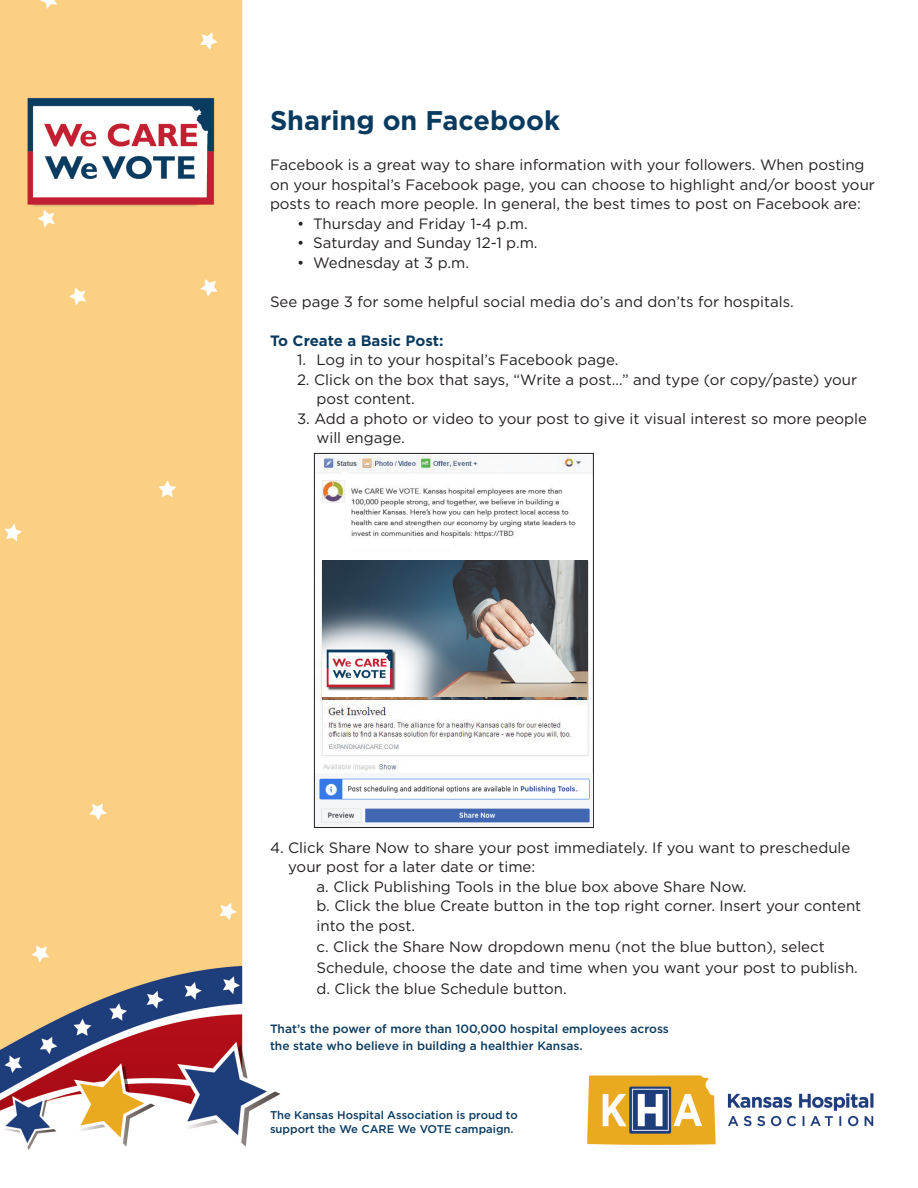
<style>
.page{position:relative;width:918px;height:1188px;background:#fff}
.page>*{position:absolute;margin:0;border:0;box-sizing:border-box;transform-origin:0 0}
.t1{font:700 27px "Gotham";color:#093a5f}
.t2{font:15px/19.5px "Gotham";color:#231f20}
.t3{font:700 15px "Gotham";color:#093a5f}
.t4{font:500 12px/16.5px "Gotham";color:#093a5f}
.t5{font:500 11.25px/13.5px "Gotham";color:#093a5f}
</style>
<div class="page">
<img style="left:0;top:0;width:874px;height:1150px">
<img style="left:316px;top:455px;width:276px;height:319px">
<div style="left:314px;top:453px;width:280px;height:375px;border:1px solid #231f20"></div>
<img style="left:322px;top:561px;width:265px;height:136px">
<img style="left:315px;top:774px;width:277px;height:52px">
<p class="t1" style="left:270px;top:102px;width:292px">Sharing on Facebook</p>
<p class="t2" style="left:270px;top:155px;width:606px">Facebook is a great way to share information with your followers. When posting on your hospital’s Facebook page, you can choose to highlight and/or boost your posts to reach more people. In general, the best times to post on Facebook are:</p>
<p class="t2" style="left:297px;top:213px;width:232px">• Thursday and Friday 1-4 p.m.</p>
<p class="t2" style="left:297px;top:233px;width:242px">• Saturday and Sunday 12-1 p.m.</p>
<p class="t2" style="left:297px;top:252px;width:174px">• Wednesday at 3 p.m.</p>
<p class="t2" style="left:270px;top:291px;width:525px">See page 3 for some helpful social media do’s and don’ts for hospitals.</p>
<p class="t3" style="left:270px;top:330px;width:175px">To Create a Basic Post:</p>
<p class="t2" style="left:297px;top:350px;width:323px">1. Log in to your hospital’s Facebook page.</p>
<p class="t2" style="left:316px;top:369px;width:542px;text-indent:-20px">2. Click on the box that says, “Write a post…” and type (or copy/paste) your post content.</p>
<p class="t2" style="left:316px;top:408px;width:552px;text-indent:-20px">3. Add a photo or video to your post to give it visual interest so more people will engage.</p>
<p class="t2" style="left:288px;top:837px;width:564px;text-indent:-18px">4. Click Share Now to share your post immediately. If you want to preschedule your post for a later date or time:</p>
<p class="t2" style="left:316px;top:876px;width:432px">a. Click Publishing Tools in the blue box above Share Now.</p>
<p class="t2" style="left:316px;top:896px;width:546px">b. Click the blue Create button in the top right corner. Insert your content into the post.</p>
<p class="t2" style="left:316px;top:935px;width:543px;line-height:21px">c. Click the Share Now dropdown menu (not the blue button), select<br>Schedule, choose the date and time when you want your post to publish.</p>
<p class="t2" style="left:316px;top:978px;width:252px">d. Click the blue Schedule button.</p>
<p class="t4" style="left:270px;top:1021px;width:400px">That’s the power of more than 100,000 hospital employees across the state who believe in building a healthier Kansas.</p>
<p class="t5" style="left:270px;top:1108px;width:249px">The Kansas Hospital Association is proud to support the We CARE We VOTE campaign.</p>
</div>
